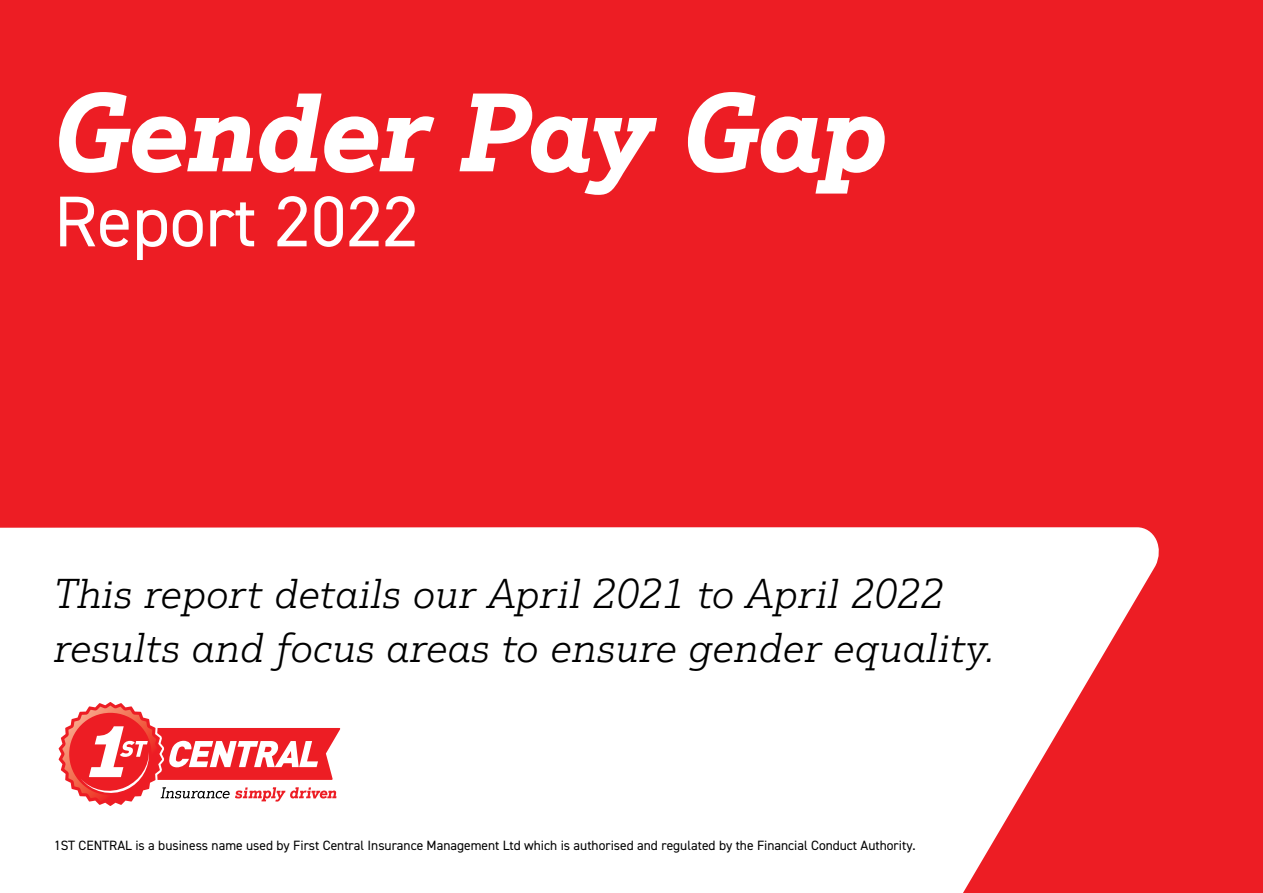
<style>
.page{position:relative;width:1263px;height:893px;background:#ed1d24}
.page>*{position:absolute;margin:0;border:0;box-sizing:border-box;transform-origin:0 0}
.t1{font:italic 700 108px "Justus Pro";color:#fff}
.t2{font:72px "DIN2014";color:#fff}
.t3{font:italic 300 40.5px/54px "Justus Pro";letter-spacing:.01em;color:#000}
.t4{font:13.5px "DIN2014";color:#000}
</style>
<div class="page">
<svg style="left:0;top:527px;width:1159px;height:366px;fill:#fff"></svg>
<svg style="left:57px;top:700px;width:283px;height:108px"></svg>
<h1 class="t1" style="left:54px;top:63px;width:835px">Gender Pay Gap</h1>
<h2 class="t2" style="left:54px;top:177px;width:366px">Report 2022</h2>
<h3 class="t3" style="left:54px;top:566px;width:943px">This report details our April 2021 to April 2022 results and focus areas to ensure gender equality.</h3>
<p class="t4" style="left:54px;top:836px;width:863px">1ST CENTRAL is a business name used by First Central Insurance Management Ltd which is authorised and regulated by the Financial Conduct Authority.</p>
</div>
